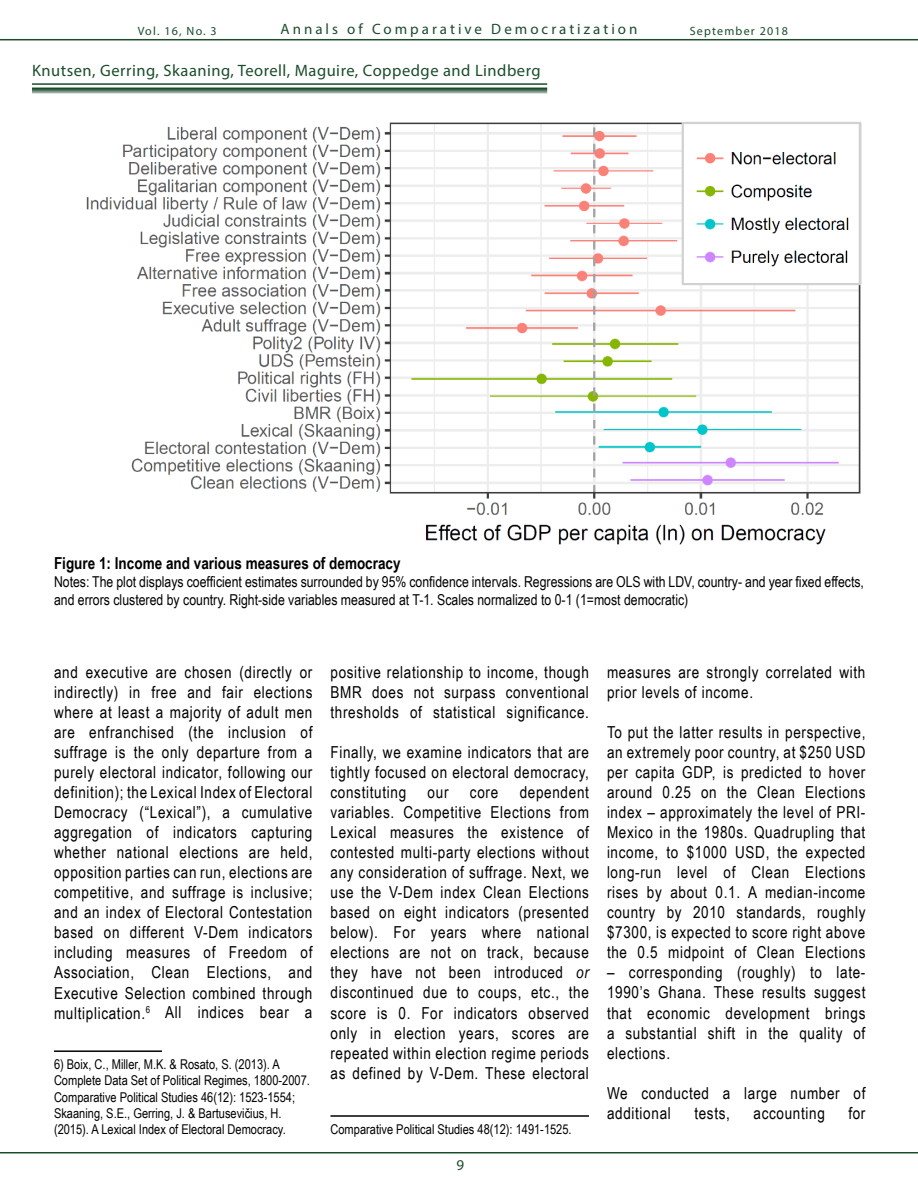
<style>
.page{position:relative;width:918px;height:1188px;background:#fff}
.page>*{position:absolute;margin:0;border:0;box-sizing:border-box;transform-origin:0 0}
.t1{font:16.5px/20.1px "Arial Narrow";letter-spacing:.04em;color:#000;text-align:justify}
.t2{font:16.5px "Myriad Pro";letter-spacing:.03em;color:#1b4d2c}
.t3{font:700 16.5px "Arial Narrow";color:#000}
.t4{font:15px/18px "Arial Narrow";color:#000}
.t5{font:15px "Myriad Pro";letter-spacing:.2em;color:#1b4d2c}
.t6{font:13.5px/16.2px "Arial Narrow";color:#000}
.t7{font:12px "Myriad Pro";letter-spacing:.1em;color:#1b4d2c}
.s1{font-style:italic}
</style>
<div class="page">
<hr style="left:0;top:39px;width:918px;height:1px;background:#1b4d2c">
<hr style="left:0;top:1152px;width:918px;height:2px;background:#1b4d2c">
<hr style="left:32px;top:83px;width:515px;height:2px;background:#1b4d2c">
<svg style="left:32px;top:88px;width:515px;height:6px;background:#6c8c76"></svg>
<img style="left:86px;top:122px;width:776px;height:423px">
<hr style="left:54px;top:1050px;width:108px;height:2px;background:#000">
<hr style="left:330px;top:1115px;width:259px;height:2px;background:#000">
<p class="t7" style="left:138px;top:23px;width:80px">Vol. 16, No. 3</p>
<p class="t5" style="left:281px;top:19px;width:358px">Annals of Comparative Democratization</p>
<p class="t7" style="left:690px;top:23px;width:100px">September 2018</p>
<p class="t2" style="left:32px;top:60px;width:510px">Knutsen, Gerring, Skaaning, Teorell, Maguire, Coppedge and Lindberg</p>
<p class="t3" style="left:54px;top:551px;width:348px">Figure 1: Income and various measures of democracy</p>
<p class="t4" style="left:54px;top:572px;width:811px">Notes: The plot displays coefficient estimates surrounded by 95% confidence intervals. Regressions are OLS with LDV, country- and year fixed effects, and errors clustered by country. Right-side variables measured at T-1. Scales normalized to 0-1 (1=most democratic)</p>
<p class="t1" style="left:54px;top:662px;width:260px">and executive are chosen (directly or indirectly) in free and fair elections where at least a majority of adult men are enfranchised (the inclusion of suffrage is the only departure from a purely electoral indicator, following our definition); the Lexical Index of Electoral Democracy (“Lexical”), a cumulative aggregation of indicators capturing whether national elections are held, opposition parties can run, elections are competitive, and suffrage is inclusive; and an index of Electoral Contestation based on different V-Dem indicators including measures of Freedom of Association, Clean Elections, and Executive Selection combined through multiplication.<sup>6</sup> All indices bear a</p>
<p class="t6" style="left:54px;top:1056px;width:257px">6) Boix, C., Miller, M.K. &amp; Rosato, S. (2013). A Complete Data Set of Political Regimes, 1800-2007.<br>Comparative Political Studies 46(12): 1523-1554; Skaaning, S.E., Gerring, J. &amp; Bartusevičius, H. (2015). A Lexical Index of Electoral Democracy.</p>
<p class="t1" style="left:330px;top:662px;width:260px">positive relationship to income, though BMR does not surpass conventional thresholds of statistical significance.</p>
<p class="t1" style="left:330px;top:742px;width:260px">Finally, we examine indicators that are tightly focused on electoral democracy, constituting</p>
<p class="t1" style="left:330px;top:782px;width:260px;text-indent:189px">dependent variables. Competitive Elections from Lexical measures the existence of contested multi-party elections without any consideration of suffrage. Next, we use the V-Dem index Clean Elections based on eight indicators (presented below). For years where national elections are not on track, because they have not been introduced <span class="s1">or </span>discontinued due to coups, etc., the score is 0. For indicators observed only in election years, scores are repeated within election regime periods as defined by V-Dem. These electoral</p>
<p class="t1" style="left:428px;top:782px;width:22px">our</p>
<p class="t1" style="left:470px;top:782px;width:30px">core</p>
<p class="t6" style="left:330px;top:1121px;width:243px">Comparative Political Studies 48(12): 1491-1525.</p>
<p class="t5" style="left:456px;top:1156px;width:9px">9</p>
<p class="t1" style="left:607px;top:662px;width:260px">measures are strongly correlated with prior levels of income.</p>
<p class="t1" style="left:607px;top:722px;width:260px">To put the latter results in perspective, an extremely poor country, at $250 USD per capita GDP, is predicted to hover around 0.25 on the Clean Elections index – approximately the level of PRI-Mexico in the 1980s. Quadrupling that income, to $1000 USD, the expected long-run level of Clean Elections rises by about 0.1. A median-income country by 2010 standards, roughly $7300, is expected to score right above the 0.5 midpoint of Clean Elections</p>
<p class="t1" style="left:607px;top:962px;width:260px">– corresponding (roughly) to late-1990’s Ghana. These results suggest that economic development brings a substantial shift in the quality of elections.</p>
<p class="t1" style="left:607px;top:1082px;width:260px">We conducted a large number of additional</p>
<p class="t1" style="left:694px;top:1102px;width:37px">tests,</p>
<p class="t1" style="left:753px;top:1102px;width:73px">accounting</p>
<p class="t1" style="left:848px;top:1102px;width:19px">for</p>
</div>
